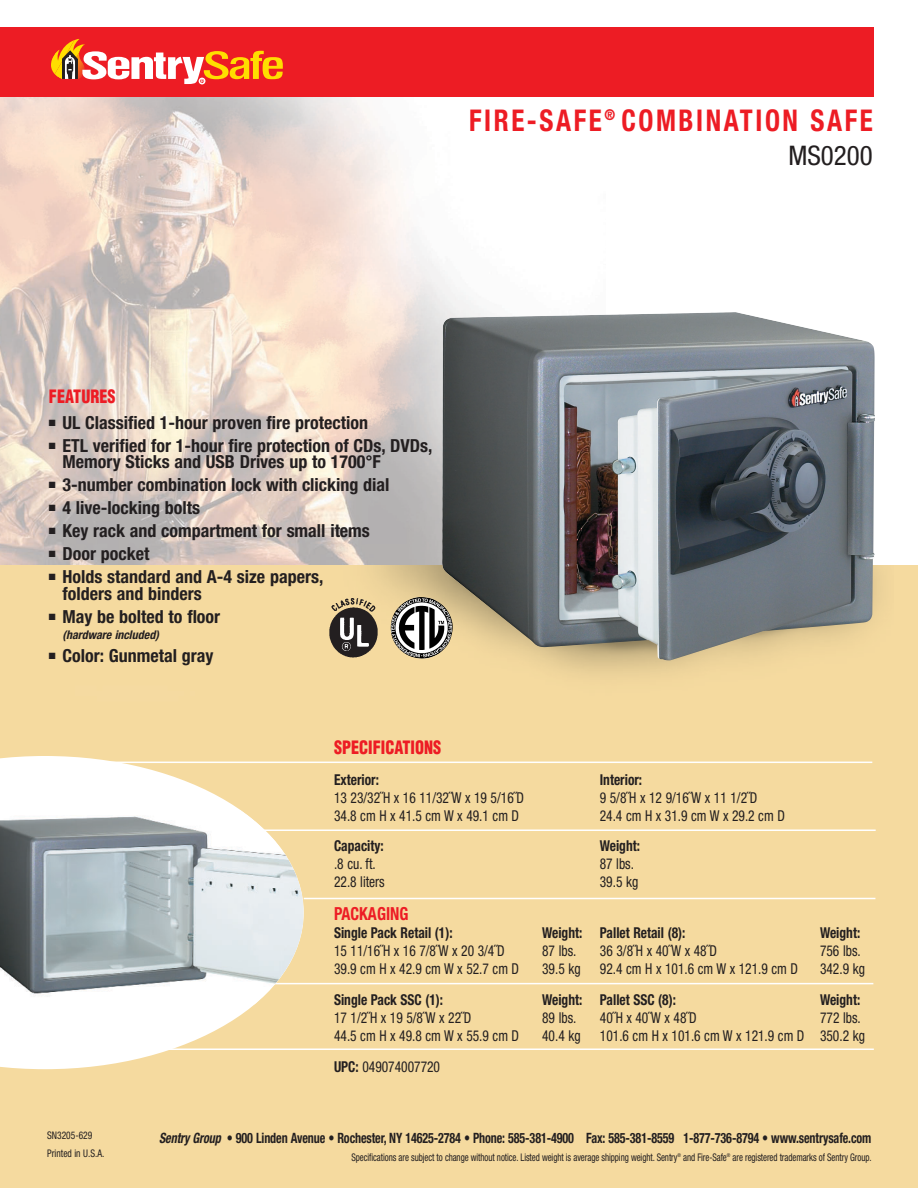
<style>
.page{position:relative;width:918px;height:1188px;background:#fff}
.page>*{position:absolute;margin:0;border:0;box-sizing:border-box;transform-origin:0 0}
.t1{font:700 condensed 30px "Helvetica Neue";letter-spacing:.095em;color:#ed1c24;scale:.9 1}
.t2{font:condensed 27px "Helvetica Neue";color:#231f20}
.t3{font:700 condensed 18px/16.5px "Helvetica Neue";color:#231f20}
.t4{font:900 condensed 18px "Helvetica";color:#ed1c24;scale:.9 1}
.t5{font:700 condensed 18px "Helvetica Neue";color:#ed1c24;scale:.9 1}
.t6{font:condensed 15px "Helvetica Neue";color:#231f20;scale:.9 1}
.t7{font:700 condensed 15px "Helvetica Neue";color:#231f20;scale:.9 1}
.t8{font:700 condensed 14.25px "Helvetica Neue";letter-spacing:-.01em;color:#231f20;scale:.85 1}
.t9{font:italic 700 condensed 12px "Helvetica Neue";color:#231f20}
.t10{font:condensed 10.5px "Helvetica Neue";letter-spacing:-.01em;color:#231f20;scale:.85 1}
.t11{font:condensed 10.5px/18px "Helvetica Neue";letter-spacing:-.01em;color:#231f20;scale:.9 1}
.s1{font-weight:700}
.s2{font-style:italic}
</style>
<div class="page">
<img style="left:0;top:96px;width:606px;height:469px">
<div style="left:0;top:565px;width:918px;height:623px;background:#f5da9f"></div>
<hr style="left:81px;top:762px;width:791px;height:1px;background:#fff">
<hr style="left:251px;top:830px;width:625px;height:1px;background:#fff">
<hr style="left:304px;top:898px;width:571px;height:1px;background:#fff">
<hr style="left:250px;top:983px;width:623px;height:1px;background:#fff">
<hr style="left:148px;top:1048px;width:726px;height:2px;background:#fff">
<img style="left:442px;top:312px;width:433px;height:348px">
<img style="left:391px;top:597px;width:62px;height:62px">
<img style="left:329px;top:596px;width:53px;height:62px">
<div style="left:0;top:27px;width:874px;height:69px;background:#ed1c24"></div>
<svg style="left:51px;top:39px;width:232px;height:45px"></svg>
<svg style="left:0;top:756px;width:304px;height:313px;fill:#fff"></svg>
<img style="left:0;top:811px;width:304px;height:194px">
<h1 class="t1" style="left:469px;top:110px;width:450px">FIRE-SAFE<sup>®</sup> COMBINATION SAFE</h1>
<h2 class="t2" style="left:788px;top:146px;width:86px">MS0200</h2>
<p class="t4" style="left:49px;top:390px;width:76px">FEATURES</p>
<p class="t3" style="left:49px;top:416px;width:321px">■ UL Classified 1-hour proven fire protection</p>
<p class="t3" style="left:62px;top:439px;width:371px;text-indent:-14px">■ ETL verified for 1-hour fire protection of CDs, DVDs,<br>Memory Sticks and USB Drives up to 1700°F</p>
<p class="t3" style="left:49px;top:478px;width:342px">■ 3-number combination lock with clicking dial</p>
<p class="t3" style="left:49px;top:501px;width:153px">■ 4 live-locking bolts</p>
<p class="t3" style="left:49px;top:524px;width:322px">■ Key rack and compartment for small items</p>
<p class="t3" style="left:49px;top:547px;width:102px">■ Door pocket</p>
<p class="t3" style="left:62px;top:570px;width:262px;text-indent:-14px">■ Holds standard and A-4 size papers, folders and binders</p>
<p class="t3" style="left:49px;top:609px;width:173px">■ May be bolted to floor</p>
<p class="t9" style="left:62px;top:630px;width:98px">(hardware included)</p>
<p class="t3" style="left:49px;top:649px;width:166px">■ Color: Gunmetal gray</p>
<p class="t11" style="left:47px;top:1127px;width:65px">SN3205-629<br>Printed in U.S.A.</p>
<p class="t4" style="left:334px;top:740px;width:121px">SPECIFICATIONS</p>
<p class="t7" style="left:334px;top:774px;width:51px">Exterior:</p>
<p class="t7" style="left:600px;top:774px;width:49px">Interior:</p>
<p class="t6" style="left:334px;top:792px;width:213px">13 23/32˝H x 16 11/32˝W x 19 5/16˝D</p>
<p class="t6" style="left:600px;top:792px;width:177px">9 5/8˝H x 12 9/16˝W x 11 1/2˝D</p>
<p class="t6" style="left:334px;top:810px;width:207px">34.8 cm H x 41.5 cm W x 49.1 cm D</p>
<p class="t6" style="left:600px;top:810px;width:207px">24.4 cm H x 31.9 cm W x 29.2 cm D</p>
<p class="t7" style="left:334px;top:841px;width:57px">Capacity:</p>
<p class="t7" style="left:600px;top:841px;width:46px">Weight:</p>
<p class="t6" style="left:334px;top:859px;width:48px">.8 cu. ft.</p>
<p class="t6" style="left:600px;top:859px;width:40px">87 lbs.</p>
<p class="t6" style="left:334px;top:877px;width:58px">22.8 liters</p>
<p class="t6" style="left:600px;top:877px;width:44px">39.5 kg</p>
<p class="t5" style="left:334px;top:907px;width:84px">PACKAGING</p>
<p class="t7" style="left:334px;top:927px;width:133px">Single Pack Retail (1):</p>
<p class="t7" style="left:542px;top:927px;width:161px">Weight: Pallet Retail (8):</p>
<p class="t7" style="left:820px;top:927px;width:46px">Weight:</p>
<p class="t6" style="left:334px;top:945px;width:191px">15 11/16˝H x 16 7/8˝W x 20 3/4˝D</p>
<p class="t6" style="left:542px;top:945px;width:40px">87 lbs.</p>
<p class="t6" style="left:600px;top:945px;width:132px">36 3/8˝H x 40˝W x 48˝D</p>
<p class="t6" style="left:820px;top:945px;width:47px">756 lbs.</p>
<p class="t6" style="left:334px;top:963px;width:207px">39.9 cm H x 42.9 cm W x 52.7 cm D</p>
<p class="t6" style="left:542px;top:963px;width:44px">39.5 kg</p>
<p class="t6" style="left:600px;top:963px;width:222px">92.4 cm H x 101.6 cm W x 121.9 cm D</p>
<p class="t6" style="left:820px;top:963px;width:51px">342.9 kg</p>
<p class="t7" style="left:334px;top:994px;width:123px">Single Pack SSC (1):</p>
<p class="t7" style="left:542px;top:994px;width:150px">Weight: Pallet SSC (8):</p>
<p class="t7" style="left:820px;top:994px;width:46px">Weight:</p>
<p class="t6" style="left:334px;top:1012px;width:154px">17 1/2˝H x 19 5/8˝W x 22˝D</p>
<p class="t6" style="left:542px;top:1012px;width:40px">89 lbs.</p>
<p class="t6" style="left:600px;top:1012px;width:109px">40˝H x 40˝W x 48˝D</p>
<p class="t6" style="left:820px;top:1012px;width:47px">772 lbs.</p>
<p class="t6" style="left:334px;top:1030px;width:207px">44.5 cm H x 49.8 cm W x 55.9 cm D</p>
<p class="t6" style="left:542px;top:1030px;width:44px">40.4 kg</p>
<p class="t6" style="left:600px;top:1030px;width:296px">101.6 cm H x 101.6 cm W x 121.9 cm D 350.2 kg</p>
<p class="t6" style="left:334px;top:1061px;width:119px"><span class="s1">UPC:</span> 049074007720</p>
<p class="t8" style="left:159px;top:1132px;width:840px"><span class="s2">Sentry Group</span> • 900 Linden Avenue • Rochester, NY 14625-2784 • Phone: 585-381-4900 Fax: 585-381-8559 1-877-736-8794 • www.sentrysafe.com</p>
<p class="t10" style="left:352px;top:1153px;width:613px">Specifications are subject to change without notice. Listed weight is average shipping weight. Sentry<sup>®</sup> and Fire-Safe<sup>®</sup> are registered trademarks of Sentry Group.</p>
</div>
